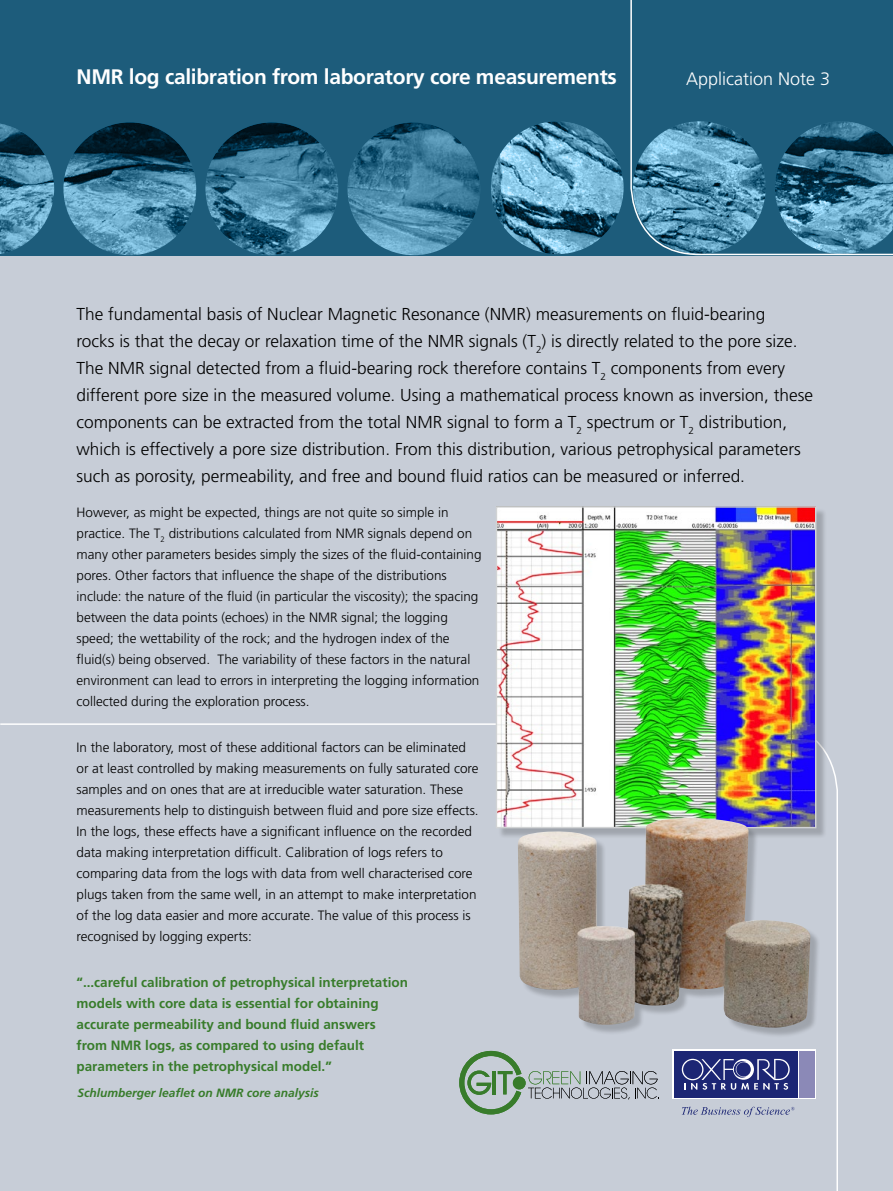
<style>
.page{position:relative;width:893px;height:1191px;background:#fff}
.page>*{position:absolute;margin:0;border:0;box-sizing:border-box;transform-origin:0 0}
.t1{font:700 21px "Frutiger";letter-spacing:-.015em;color:#fff}
.t2{font:300 18px "Frutiger";color:#fff}
.t3{font:300 17.25px/27px "Frutiger";color:#000}
.t4{font:300 13.5px/21px "Frutiger";color:#000}
.t5{font:700 13.5px/21px "Frutiger";color:#387c2b}
.t6{font:italic 700 12px "Frutiger";color:#387c2b}
</style>
<div class="page">
<div style="left:0;top:256px;width:893px;height:935px;background:#c7cdd7"></div>
<svg style="left:0;top:723px;width:838px;height:468px"></svg>
<div style="left:0;top:0;width:893px;height:255px;background:#1d5c7b"></div>
<img style="left:0;top:122px;width:480px;height:133px">
<img style="left:491px;top:121px;width:133px;height:133px">
<svg style="left:457px;top:1048px;width:203px;height:69px"></svg>
<div style="left:513px;top:1076px;width:13px;height:13px;background:#387c2b;border-radius:50%"></div>
<svg style="left:672px;top:1049px;width:144px;height:50px"></svg>
<div style="left:674px;top:1051px;width:124px;height:46px;background:#1c2674"></div>
<div style="left:799px;top:1051px;width:16px;height:46px;background:#8b89b7"></div>
<svg style="left:682px;top:1058px;width:108px;height:31px"></svg>
<svg style="left:682px;top:1106px;width:112px;height:11px"></svg>
<svg style="left:630px;top:0;width:263px;height:255px"></svg>
<div style="left:498px;top:508px;width:329px;height:330px;background:#000;opacity:.2"></div>
<img style="left:498px;top:508px;width:316px;height:318px">
<div style="left:520px;top:820px;width:301px;height:218px;background:#000;opacity:.2"></div>
<img style="left:517px;top:818px;width:293px;height:210px">
<h1 class="t1" style="left:77px;top:65px;width:542px">NMR log calibration from laboratory core measurements</h1>
<h2 class="t2" style="left:686px;top:69px;width:146px">Application Note 3</h2>
<p class="t3" style="left:77px;top:300px;width:738px">The fundamental basis of Nuclear Magnetic Resonance (NMR) measurements on fluid-bearing<br>rocks is that the decay or relaxation time of the NMR signals (T<sub>2</sub>) is directly related to the pore size.<br>The NMR signal detected from a fluid-bearing rock therefore contains T<sub>2</sub> components from every different pore size in the measured volume. Using a mathematical process known as inversion, these components can be extracted from the total NMR signal to form a T<sub>2</sub> spectrum or T<sub>2</sub> distribution, which is effectively a pore size distribution. From this distribution, various petrophysical parameters such as porosity, permeability, and free and bound fluid ratios can be measured or inferred.</p>
<p class="t4" style="left:77px;top:501px;width:407px">However, as might be expected, things are not quite so simple in practice. The T<sub>2</sub> distributions calculated from NMR signals depend on many other parameters besides simply the sizes of the fluid-containing pores. Other factors that influence the shape of the distributions include: the nature of the fluid (in particular the viscosity); the spacing between the data points (echoes) in the NMR signal; the logging speed; the wettability of the rock; and the hydrogen index of the fluid(s) being observed. The variability of these factors in the natural environment can lead to errors in interpreting the logging information collected during the exploration process.</p>
<p class="t4" style="left:77px;top:737px;width:404px">In the laboratory, most of these additional factors can be eliminated or at least controlled by making measurements on fully saturated core samples and on ones that are at irreducible water saturation. These measurements help to distinguish between fluid and pore size effects.<br>In the logs, these effects have a significant influence on the recorded data making interpretation difficult. Calibration of logs refers to comparing data from the logs with data from well characterised core plugs taken from the same well, in an attempt to make interpretation of the log data easier and more accurate. The value of this process is recognised by logging experts:</p>
<p class="t5" style="left:77px;top:971px;width:333px">“...careful calibration of petrophysical interpretation models with core data is essential for obtaining accurate permeability and bound fluid answers from NMR logs, as compared to using default parameters in the petrophysical model.”</p>
<p class="t6" style="left:77px;top:1085px;width:243px">Schlumberger leaflet on NMR core analysis</p>
</div>
